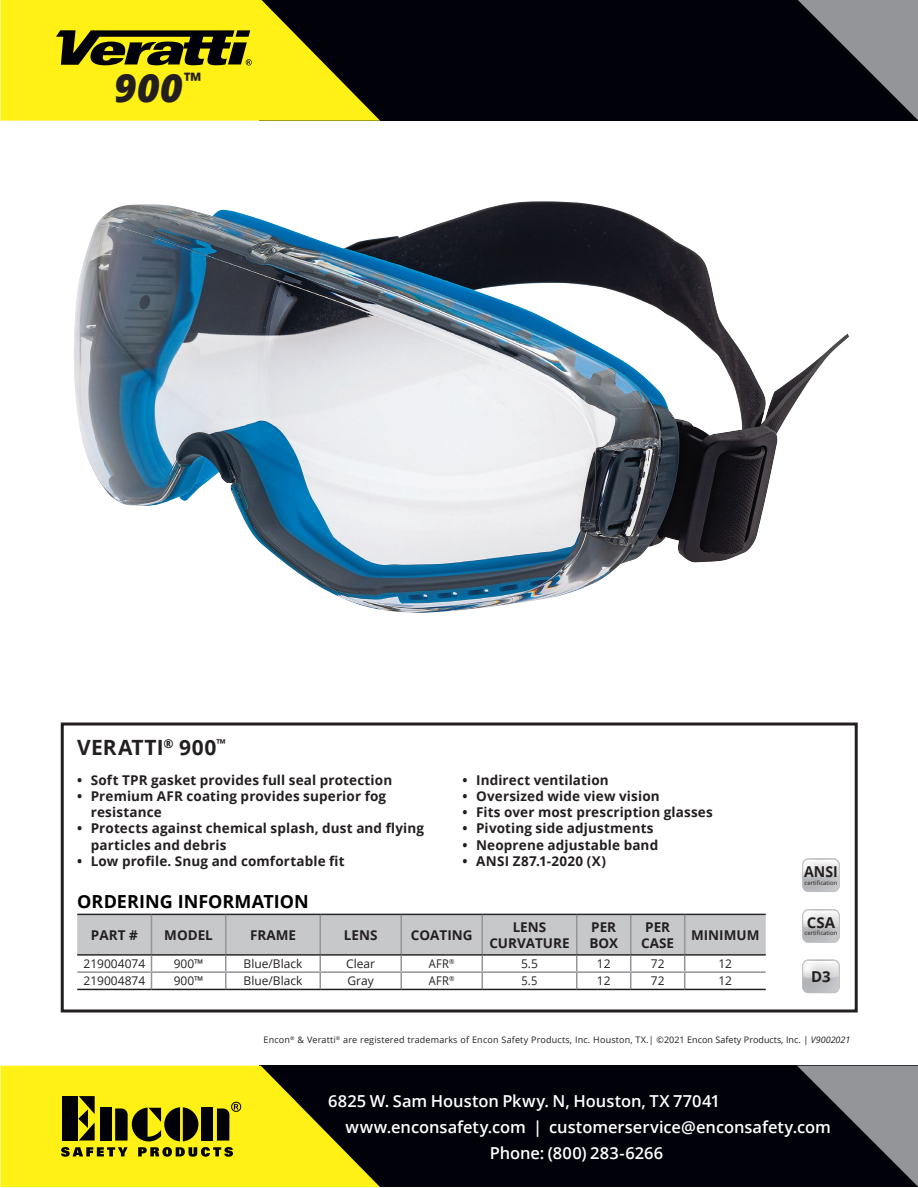
<style>
.page{position:relative;width:918px;height:1188px;background:#fff}
.page>*{position:absolute;margin:0;border:0;box-sizing:border-box;transform-origin:0 0}
.t1{font:italic 800 39px "Open Sans";color:#231f20}
.t2{font:700 21px "Open Sans";letter-spacing:.02em;color:#231f20}
.Licensed{font:700 18px "Open Sans";color:#000}
.t3{font:600 16.5px "Open Sans";color:#fff}
.t4{font:700 15px "Open Sans";color:#231f20}
.t5{font:700 15px "Open Sans";color:#231f20;scale:.94 1}
.t6{font:700 13.5px/16.2px "Open Sans";letter-spacing:.01em;color:#231f20}
.t7{font:700 13.5px "Open Sans";color:#231f20}
.t8{font:700 13.5px "Open Sans";letter-spacing:.03em;color:#231f20}
.t9{font:12px "Open Sans";color:#231f20}
.t10{font:12px "Open Sans";color:#231f20;scale:.92 1}
.product_descriptions{font:9px "Open Sans";letter-spacing:.02em;color:#231f20}
.t11{font:6px "Open Sans";color:#231f20}
.s1{font-style:inherit}
.s2{font-style:italic}
</style>
<div class="page">
<div style="left:260px;top:0;width:658px;height:121px;background:#010209"></div>
<svg style="left:798px;top:0;width:120px;height:120px"></svg>
<svg style="left:0;top:0;width:380px;height:121px;fill:#fff116"></svg>
<div style="left:260px;top:1066px;width:658px;height:121px;background:#010209"></div>
<svg style="left:797px;top:1066px;width:121px;height:121px"></svg>
<svg style="left:0;top:1066px;width:380px;height:121px;fill:#fff116"></svg>
<svg style="left:61px;top:1147px;width:67px;height:10px"></svg>
<svg style="left:138px;top:1147px;width:95px;height:10px"></svg>
<div style="left:62px;top:1096px;width:16px;height:45px;background:#010209"></div>
<div style="left:100px;top:1108px;width:11px;height:33px;background:#010209"></div>
<div style="left:202px;top:1108px;width:11px;height:33px;background:#010209"></div>
<svg style="left:115px;top:1107px;width:83px;height:34px;background:#5e5a0d"></svg>
<svg style="left:78px;top:1096px;width:17px;height:44px"></svg>
<svg style="left:217px;top:1102px;width:24px;height:39px"></svg>
<svg style="left:56px;top:30px;width:196px;height:35px;background:#58540d"></svg>
<img style="left:74px;top:201px;width:775px;height:412px">
<svg style="left:60px;top:722px;width:798px;height:291px"></svg>
<svg style="left:802px;top:909px;width:38px;height:34px"></svg>
<svg style="left:802px;top:858px;width:38px;height:34px"></svg>
<svg style="left:802px;top:959px;width:38px;height:34px"></svg>
<h1 class="t1" style="left:114px;top:58px;width:88px">900<sup>™</sup></h1>
<p class="t2" style="left:77px;top:733px;width:150px">VERATTI<sup>®</sup> 900<sup>™</sup></p>
<p class="t6" style="left:77px;top:771px;width:316px">• Soft TPR gasket provides full seal protection</p>
<p class="t6" style="left:91px;top:788px;width:297px;text-indent:-14px">• Premium AFR coating provides superior fog resistance</p>
<p class="t6" style="left:91px;top:820px;width:335px;text-indent:-14px">• Protects against chemical splash, dust and flying particles and debris</p>
<p class="t6" style="left:77px;top:852px;width:269px">• Low profile. Snug and comfortable fit</p>
<p class="t6" style="left:463px;top:771px;width:148px">• Indirect ventilation</p>
<p class="t6" style="left:463px;top:788px;width:199px">• Oversized wide view vision</p>
<p class="t6" style="left:463px;top:804px;width:252px">• Fits over most prescription glasses</p>
<p class="t6" style="left:463px;top:820px;width:192px">• Pivoting side adjustments</p>
<p class="t6" style="left:463px;top:836px;width:197px">• Neoprene adjustable band</p>
<p class="t8" style="left:463px;top:851px;width:145px">• ANSI Z87.1-2020 (X)</p>
<p class="Licensed" style="left:77px;top:888px;width:233px">ORDERING INFORMATION</p>
<p class="t7" style="left:91px;top:925px;width:48px">PART #</p>
<p class="t7" style="left:164px;top:925px;width:50px">MODEL</p>
<p class="t7" style="left:250px;top:925px;width:47px">FRAME</p>
<p class="t7" style="left:344px;top:925px;width:35px">LENS</p>
<p class="t7" style="left:411px;top:925px;width:63px">COATING</p>
<p class="t6" style="left:513px;top:918px;width:35px"><span class="s1">L</span>ENS</p>
<p class="t6" style="left:489px;top:935px;width:82px">CURVATURE</p>
<p class="t7" style="left:591px;top:917px;width:26px">PER</p>
<p class="t7" style="left:589px;top:933px;width:30px">BOX</p>
<p class="t7" style="left:645px;top:917px;width:26px">PER</p>
<p class="t7" style="left:641px;top:933px;width:34px">CASE</p>
<p class="t7" style="left:691px;top:925px;width:70px">MINIMUM</p>
<p class="t9" style="left:83px;top:956px;width:63px">219004074</p>
<p class="t9" style="left:174px;top:956px;width:31px">900™</p>
<p class="t9" style="left:244px;top:956px;width:60px">Blue/Black</p>
<p class="t9" style="left:346px;top:956px;width:30px">Clear</p>
<p class="t10" style="left:429px;top:956px;width:29px">AFR<sup>®</sup></p>
<p class="t9" style="left:521px;top:956px;width:18px">5.5</p>
<p class="t9" style="left:597px;top:956px;width:15px">12</p>
<p class="t9" style="left:651px;top:956px;width:15px">72</p>
<p class="t9" style="left:718px;top:956px;width:15px">12</p>
<p class="t9" style="left:83px;top:973px;width:63px">219004874</p>
<p class="t9" style="left:174px;top:973px;width:31px">900™</p>
<p class="t9" style="left:244px;top:973px;width:60px">Blue/Black</p>
<p class="t9" style="left:348px;top:973px;width:28px">Gray</p>
<p class="t10" style="left:429px;top:973px;width:29px">AFR<sup>®</sup></p>
<p class="t10" style="left:521px;top:973px;width:19px">5.5</p>
<p class="t9" style="left:597px;top:973px;width:15px">12</p>
<p class="t9" style="left:651px;top:973px;width:15px">72</p>
<p class="t9" style="left:718px;top:973px;width:15px">12</p>
<p class="t5" style="left:804px;top:861px;width:37px">ANSI</p>
<p class="t11" style="left:804px;top:878px;width:34px">certification</p>
<p class="t4" style="left:807px;top:912px;width:30px">CSA</p>
<p class="t11" style="left:804px;top:929px;width:34px">certification</p>
<p class="t4" style="left:811px;top:966px;width:21px">D3</p>
<p class="product_descriptions" style="left:264px;top:1033px;width:588px">Encon<sup>®</sup> &amp; Veratti<sup>®</sup> are registered trademarks of Encon Safety Products, Inc. Houston, TX.| ©2021 Encon Safety Products, Inc. | <span class="s2">V9002021</span></p>
<p class="t3" style="left:328px;top:1090px;width:392px">6825 W. Sam Houston Pkwy. N, Houston, TX 77041</p>
<p class="t3" style="left:346px;top:1116px;width:487px">www.enconsafety.com | customerservice@enconsafety.com</p>
<p class="t3" style="left:490px;top:1142px;width:175px">Phone: (800) 283-6266</p>
</div>
